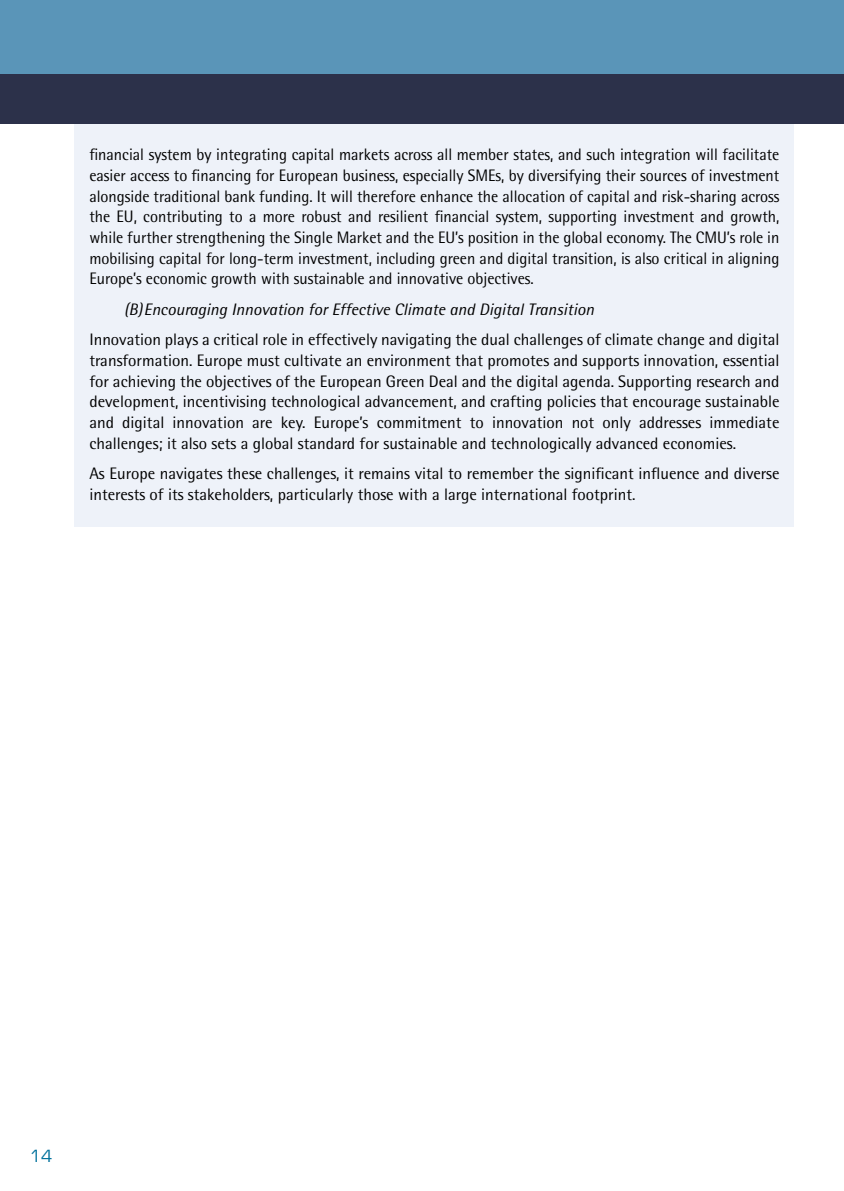
<style>
.page{position:relative;width:844px;height:1191px;background:#fff}
.page>*{position:absolute;margin:0;border:0;box-sizing:border-box;transform-origin:0 0}
.t1{font:18.38px "Eurostile";color:#00719c}
.t2{font:16.62px/20.7px "Rotis Semi Sans Std";color:#000;text-align:justify}
.t3{font:16.62px/20.7px "Rotis Semi Sans Std";color:#000;text-align:justify;scale:.96 1}
.t4{font:italic 16.62px "Rotis Semi Sans Std";color:#000}
</style>
<div class="page">
<div style="left:74px;top:124px;width:720px;height:403px;background:#eef2f9"></div>
<div style="left:0;top:0;width:843px;height:74px;background:#5a95b8"></div>
<div style="left:0;top:74px;width:843px;height:50px;background:#2c314a"></div>
<p class="t3" style="left:89px;top:144px;width:720px">financial system by integrating capital markets across all member states, and such integration will facilitate easier access to financing for European business, especially SMEs, by diversifying their sources of investment alongside traditional bank funding. It will therefore enhance the allocation of capital and risk-sharing across the EU, contributing to a more robust and resilient financial system, supporting investment and growth, while further strengthening the Single Market and the EU’s position in the global economy. The CMU’s role in mobilising capital for long-term investment, including green and digital transition, is also critical in aligning Europe’s economic growth with sustainable and innovative objectives.</p>
<p class="t4" style="left:124px;top:299px;width:471px">(B)Encouraging Innovation for Effective Climate and Digital Transition</p>
<p class="t2" style="left:89px;top:329px;width:691px">Innovation plays a critical role in effectively navigating the dual challenges of climate change and digital transformation. Europe must cultivate an environment that promotes and supports innovation, essential for achieving the objectives of the European Green Deal and the digital agenda. Supporting research and development, incentivising technological advancement, and crafting policies that encourage sustainable and digital innovation are key. Europe’s commitment to innovation not only addresses immediate challenges; it also sets a global standard for sustainable and technologically advanced economies.</p>
<p class="t2" style="left:89px;top:463px;width:691px">As Europe navigates these challenges, it remains vital to remember the significant influence and diverse interests of its stakeholders, particularly those with a large international footprint.</p>
<p class="t1" style="left:30px;top:1143px;width:24px">14</p>
</div>
